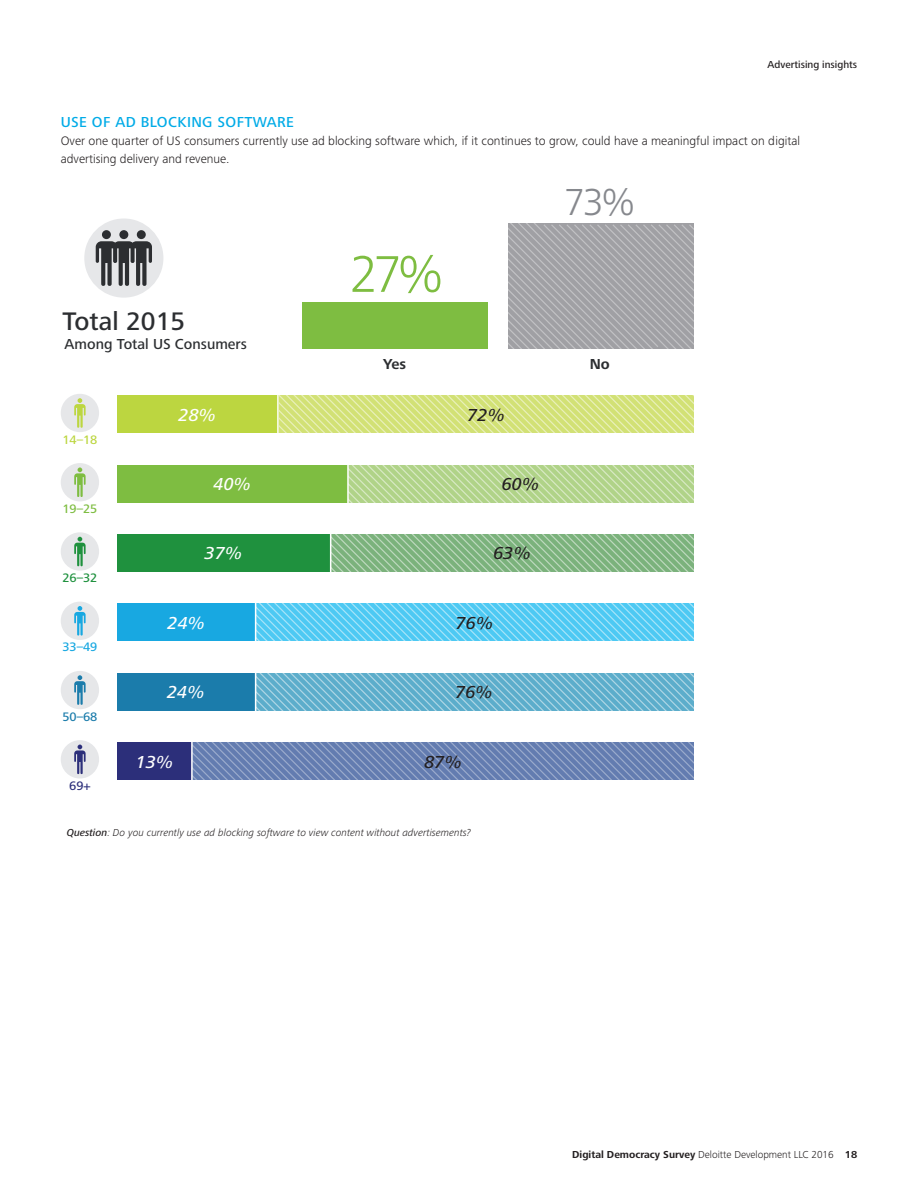
<style>
.page{position:relative;width:918px;height:1188px;background:#fff}
.page>*{position:absolute;margin:0;border:0;box-sizing:border-box;transform-origin:0 0}
.t1{font:300 53.4px "Frutiger Next Pro";color:#7ebd41}
.t2{font:300 39px "Frutiger Next Pro";color:#86888d}
.t3{font:500 26.25px "Frutiger Next Pro";color:#2c2e31}
.t4{font:italic 500 18px "Frutiger Next Pro";color:#231f20}
.t5{font:italic 500 18px "Frutiger Next Pro";color:#fff}
.t6{font:500 15px "Frutiger Next Pro";letter-spacing:.025em;color:#00abe7}
.t7{font:500 15px "Frutiger Next Pro";color:#2c2e31}
.t8{font:700 15px "Frutiger Next Pro";color:#2c2e31}
.t9{font:300 12.75px/18px "Frutiger Next Pro";color:#231f20}
.t10{font:500 12.75px "Frutiger Next Pro";color:#bcd640}
.t11{font:500 12.75px "Frutiger Next Pro";color:#7ebd41}
.t12{font:500 12.75px "Frutiger Next Pro";color:#1f913e}
.t13{font:500 12.75px "Frutiger Next Pro";color:#18a8e1}
.t14{font:500 12.75px "Frutiger Next Pro";color:#1b7cab}
.t15{font:500 12.75px "Frutiger Next Pro";color:#2c2f7a}
.t16{font:italic 300 10.5px "Frutiger Next Pro";color:#231f20}
.t17{font:300 10.5px "Frutiger Next Pro";color:#231f20}
.t18{font:500 10.5px "Frutiger Next Pro";color:#231f20}
.s1{font-weight:500}
.s2{font-weight:700}
</style>
<div class="page">
<svg style="left:349px;top:465px;width:345px;height:37px;background:#b8d795"></svg>
<svg style="left:331px;top:534px;width:363px;height:38px;background:#8aba8b"></svg>
<svg style="left:256px;top:604px;width:438px;height:37px;background:#61cef4"></svg>
<svg style="left:256px;top:673px;width:438px;height:38px;background:#6eb6d0"></svg>
<svg style="left:193px;top:742px;width:501px;height:38px;background:#6f86b6"></svg>
<svg style="left:279px;top:395px;width:415px;height:38px;background:#d6e484"></svg>
<div style="left:61px;top:394px;width:38px;height:38px;background:#e6e7e9;border-radius:50%"></div>
<svg style="left:74px;top:398px;width:12px;height:30px"></svg>
<div style="left:61px;top:463px;width:38px;height:38px;background:#e6e7e9;border-radius:50%"></div>
<svg style="left:74px;top:467px;width:12px;height:30px"></svg>
<div style="left:61px;top:532px;width:38px;height:39px;background:#e6e7e9;border-radius:50%"></div>
<svg style="left:74px;top:537px;width:12px;height:29px"></svg>
<div style="left:61px;top:602px;width:38px;height:38px;background:#e6e7e9;border-radius:50%"></div>
<svg style="left:74px;top:606px;width:12px;height:30px"></svg>
<div style="left:61px;top:671px;width:38px;height:38px;background:#e6e7e9;border-radius:50%"></div>
<svg style="left:74px;top:675px;width:12px;height:30px"></svg>
<div style="left:61px;top:740px;width:38px;height:39px;background:#e6e7e9;border-radius:50%"></div>
<svg style="left:74px;top:745px;width:12px;height:29px"></svg>
<div style="left:84px;top:219px;width:79px;height:79px;background:#e6e7e9;border-radius:50%"></div>
<svg style="left:96px;top:230px;width:56px;height:56px"></svg>
<div style="left:117px;top:395px;width:162px;height:38px;background:#bcd640"></div>
<hr style="left:277px;top:392px;width:2px;height:46px;background:#fff">
<div style="left:117px;top:465px;width:231px;height:37px;background:#7ebd41"></div>
<div style="left:117px;top:534px;width:214px;height:38px;background:#1f913e"></div>
<div style="left:117px;top:604px;width:139px;height:37px;background:#18a8e1"></div>
<div style="left:117px;top:673px;width:139px;height:38px;background:#1b7cab"></div>
<div style="left:117px;top:742px;width:75px;height:38px;background:#2c2f7a"></div>
<svg style="left:355px;top:223px;width:339px;height:126px"></svg>
<div style="left:302px;top:302px;width:186px;height:46px;background:#7ebd41"></div>
<hr style="left:347px;top:461px;width:2px;height:45px;background:#fff">
<hr style="left:330px;top:530px;width:1px;height:46px;background:#fff">
<hr style="left:255px;top:600px;width:1px;height:45px;background:#fff">
<hr style="left:255px;top:671px;width:1px;height:45px;background:#fff">
<hr style="left:191px;top:740px;width:2px;height:46px;background:#fff">
<p class="t18" style="left:768px;top:59px;width:91px">Advertising insights</p>
<p class="t6" style="left:61px;top:113px;width:235px">USE OF AD BLOCKING SOFTWARE</p>
<p class="t9" style="left:61px;top:132px;width:741px">Over one quarter of US consumers currently use ad blocking software which, if it continues to grow, could have a meaningful impact on digital advertising delivery and revenue.</p>
<h3 class="t3" style="left:62px;top:306px;width:124px">Total 2015</h3>
<p class="t7" style="left:65px;top:336px;width:184px">Among Total US Consumers</p>
<p class="t10" style="left:62px;top:432px;width:37px">14–18</p>
<p class="t11" style="left:62px;top:501px;width:37px">19–25</p>
<p class="t12" style="left:62px;top:571px;width:37px">26–32</p>
<p class="t13" style="left:62px;top:640px;width:37px">33–49</p>
<p class="t14" style="left:62px;top:709px;width:37px">50–68</p>
<p class="t15" style="left:69px;top:778px;width:23px">69+</p>
<h3 class="t5" style="left:179px;top:404px;width:39px">28%</h3>
<h3 class="t5" style="left:214px;top:474px;width:39px">40%</h3>
<h3 class="t5" style="left:205px;top:543px;width:39px">37%</h3>
<h3 class="t5" style="left:168px;top:612px;width:39px">24%</h3>
<h3 class="t5" style="left:167px;top:682px;width:39px">24%</h3>
<h3 class="t5" style="left:136px;top:751px;width:39px">13%</h3>
<h1 class="t1" style="left:350px;top:244px;width:95px">27%</h1>
<h2 class="t2" style="left:565px;top:180px;width:72px">73%</h2>
<p class="t8" style="left:383px;top:355px;width:24px">Yes</p>
<p class="t8" style="left:590px;top:355px;width:21px">No</p>
<h3 class="t4" style="left:468px;top:404px;width:39px">72%</h3>
<h3 class="t4" style="left:502px;top:474px;width:39px">60%</h3>
<h3 class="t4" style="left:494px;top:543px;width:39px">63%</h3>
<h3 class="t4" style="left:456px;top:612px;width:39px">76%</h3>
<h3 class="t4" style="left:455px;top:682px;width:39px">76%</h3>
<h3 class="t4" style="left:425px;top:751px;width:39px">87%</h3>
<p class="t16" style="left:67px;top:826px;width:406px"><span class="s1">Question</span>: Do you currently use ad blocking software to view content without advertisements?</p>
<p class="t17" style="left:572px;top:1148px;width:286px"><span class="s2">Digital Democracy Survey</span> Deloitte Development LLC 2016 <span class="s2">18</span></p>
</div>
